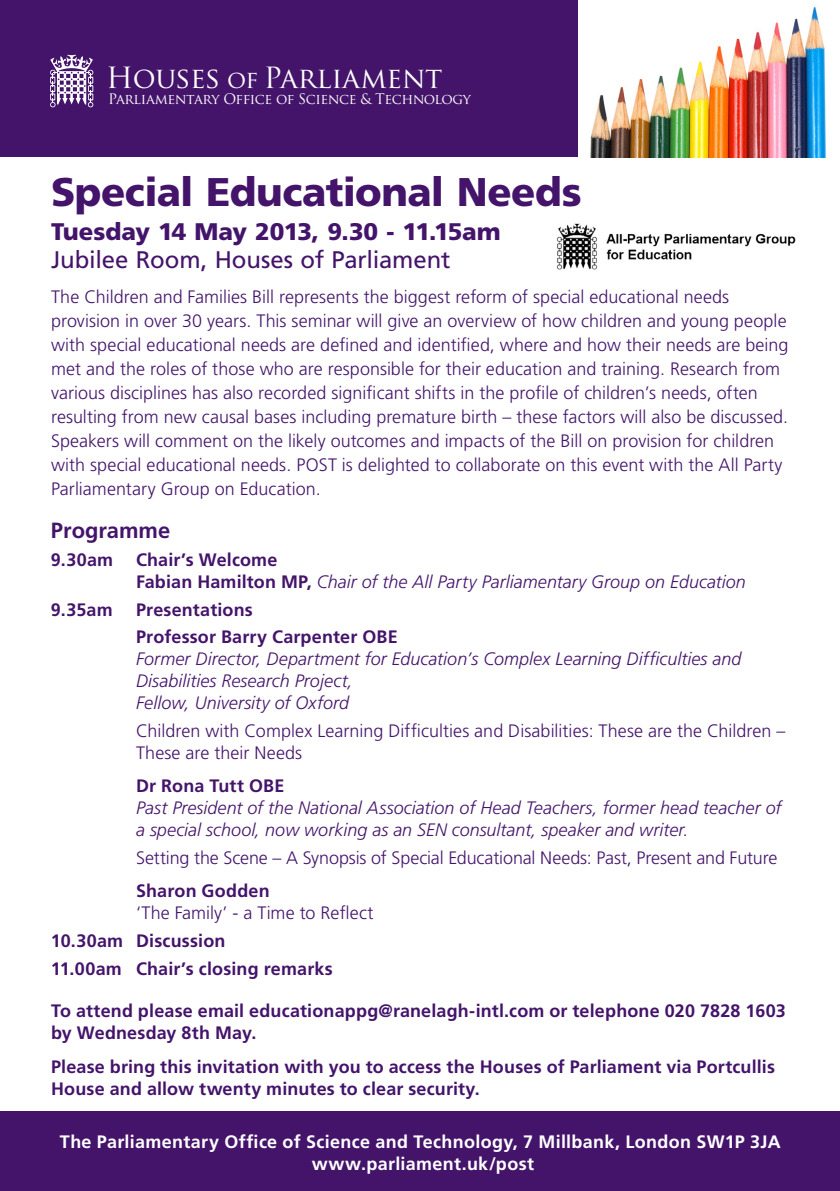
<style>
.page{position:relative;width:840px;height:1191px;background:#fff}
.page>*{position:absolute;margin:0;border:0;box-sizing:border-box;transform-origin:0 0}
.t1{font:900 40px "Frutiger LT Std";letter-spacing:-.015em;color:#44146b}
.t2{font:28.4px "Trajan Pro";letter-spacing:-.01em;color:#fff}
.t3{font:24px/28px "Frutiger LT Std";letter-spacing:-.005em;color:#44146b}
.t4{font:700 22px "Frutiger LT Std";color:#44146b}
.t5{font:300 18px/24px "Frutiger LT Std";color:#44146b}
.t6{font:italic 300 18px/22px "Frutiger LT Std";color:#44146b}
.t7{font:700 18px/22px "Frutiger LT Std";letter-spacing:.01em;color:#44146b}
.t8{font:700 18px "Frutiger LT Std";letter-spacing:.02em;color:#fff}
.t9{font:14.2px "Trajan Pro";letter-spacing:-.025em;color:#fff}
.s1{font-size:23.6px}
.s2{font-weight:900}
.s3{font-weight:700;font-style:normal}
.s4{font-weight:700}
</style>
<div class="page">
<div style="left:0;top:0;width:839px;height:156px;background:#44146b"></div>
<svg style="left:50px;top:55px;width:43px;height:52px"></svg>
<div style="left:0;top:1111px;width:839px;height:80px;background:#44146b"></div>
<div style="left:578px;top:0;width:261px;height:158px;background:#fff"></div>
<img style="left:590px;top:6px;width:236px;height:152px">
<img style="left:556px;top:223px;width:240px;height:47px">
<p class="t2" style="left:106px;top:60px;width:337px">Houses <span class="s1">of</span> Parliament</p>
<p class="t9" style="left:108px;top:90px;width:364px">Parliamentary Office of Science &amp; Technology</p>
<p class="t1" style="left:51px;top:168px;width:531px">Special Educational Needs</p>
<p class="t3" style="left:51px;top:217px;width:451px"><span class="s2">Tuesday 14 May 2013, 9.30 - 11.15am<br></span>Jubilee Room, Houses of Parliament</p>
<p class="t5" style="left:51px;top:285px;width:738px">The Children and Families Bill represents the biggest reform of special educational needs provision in over 30 years. This seminar will give an overview of how children and young people with special educational needs are defined and identified, where and how their needs are being met and the roles of those who are responsible for their education and training. Research from various disciplines has also recorded significant shifts in the profile of children’s needs, often resulting from new causal bases including premature birth – these factors will also be discussed.<br>Speakers will comment on the likely outcomes and impacts of the Bill on provision for children with special educational needs. POST is delighted to collaborate on this event with the All Party Parliamentary Group on Education.</p>
<p class="t4" style="left:51px;top:518px;width:121px">Programme</p>
<p class="t7" style="left:51px;top:549px;width:64px">9.30am</p>
<p class="t6" style="left:136px;top:549px;width:611px"><span class="s3">Chair’s Welcome<br>Fabian Hamilton MP,</span> Chair of the All Party Parliamentary Group on Education</p>
<p class="t7" style="left:51px;top:598px;width:63px">9.35am</p>
<p class="t7" style="left:136px;top:598px;width:118px">Presentations</p>
<p class="t6" style="left:136px;top:626px;width:606px"><span class="s3">Professor Barry Carpenter OBE<br></span>Former Director, Department for Education’s Complex Learning Difficulties and Disabilities Research Project,<br>Fellow, University of Oxford</p>
<p class="t5" style="left:136px;top:720px;width:650px;line-height:22px">Children with Complex Learning Difficulties and Disabilities: These are the Children –<br>These are their Needs</p>
<p class="t6" style="left:136px;top:775px;width:646px"><span class="s3">Dr Rona Tutt OBE<br></span>Past President of the National Association of Head Teachers, former head teacher of a special school, now working as an SEN consultant, speaker and writer.</p>
<p class="t5" style="left:136px;top:846px;width:642px">Setting the Scene – A Synopsis of Special Educational Needs: Past, Present and Future</p>
<p class="t5" style="left:136px;top:880px;width:239px;line-height:22px"><span class="s4">Sharon Godden<br></span>‘The Family’ - a Time to Reflect</p>
<p class="t7" style="left:51px;top:930px;width:176px">10.30am Discussion</p>
<p class="t7" style="left:51px;top:957px;width:283px">11.00am Chair’s closing remarks</p>
<p class="t7" style="left:51px;top:1000px;width:735px">To attend please email educationappg@ranelagh-intl.com or telephone 020 7828 1603 by Wednesday 8th May.</p>
<p class="t7" style="left:51px;top:1055px;width:725px">Please bring this invitation with you to access the Houses of Parliament via Portcullis<br>House and allow twenty minutes to clear security.</p>
<p class="t8" style="left:60px;top:1131px;width:721px">The Parliamentary Office of Science and Technology, 7 Millbank, London SW1P 3JA</p>
<p class="t8" style="left:311px;top:1153px;width:224px">www.parliament.uk/post</p>
</div>
